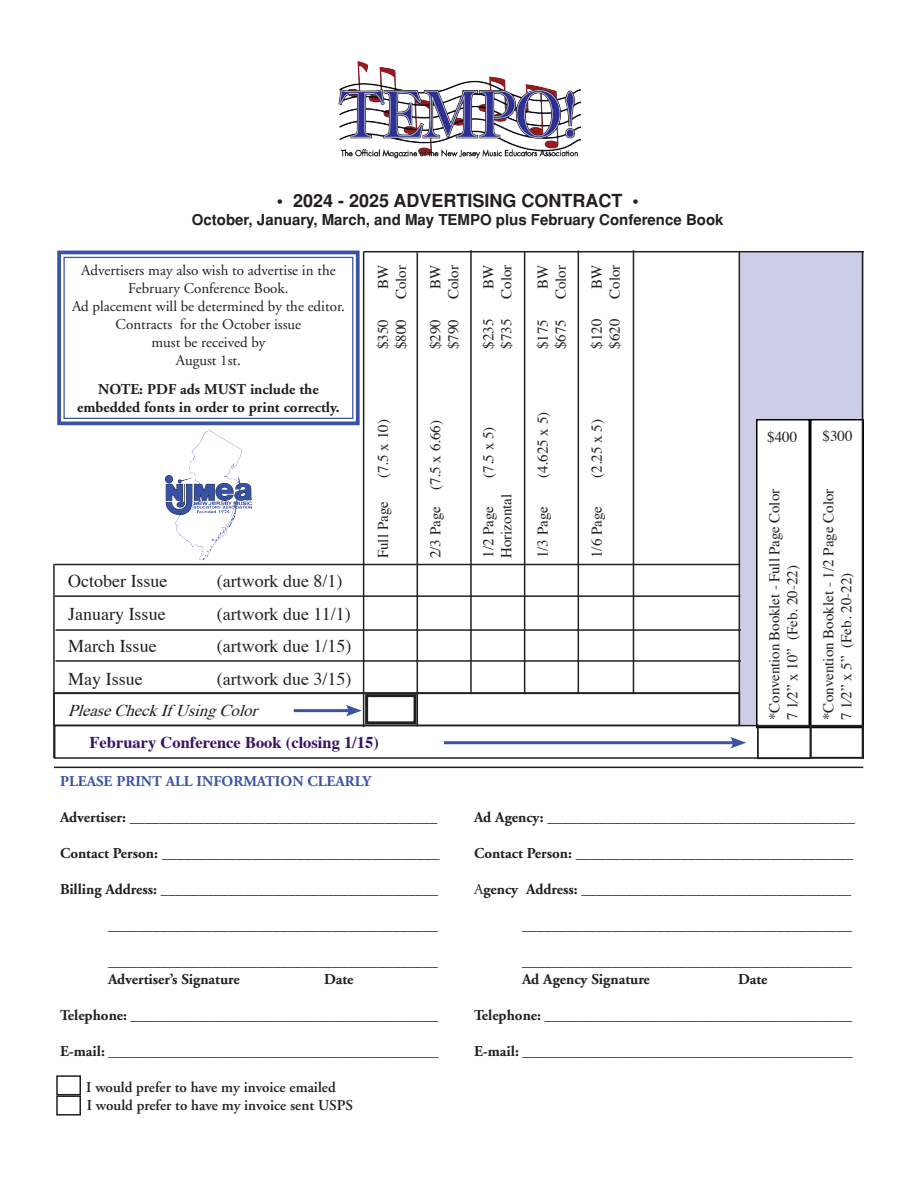
<style>
.page{position:relative;width:918px;height:1188px;background:#fff}
.page>*{position:absolute;margin:0;border:0;box-sizing:border-box;transform-origin:0 0}
.t1{font:18px "Times";color:#231f20}
.t2{font:700 18px "Helvetica";color:#231f20}
.t3{font:700 16.5px "Times";color:#351265}
.t4{font:italic 16.5px "Times";color:#231f20}
.t5{font:15px/18px "Adobe Garamond";color:#231f20;text-align:center}
.t6{font:15px/18px "Times";color:#231f20}
.t7{font:700 15px/18px "Adobe Garamond";color:#231f20;text-align:center}
.t8{font:600 15px/18px "Adobe Garamond";color:#231f20}
.t9{font:700 15px "Helvetica";color:#231f20}
.t10{font:700 15px "Adobe Garamond";color:#3a53a3}
.s1{font-weight:700}
</style>
<div class="page">
<div style="left:741px;top:251px;width:123px;height:474px;background:#cccee7"></div>
<img style="left:338px;top:61px;width:243px;height:98px">
<div style="left:757px;top:420px;width:52px;height:308px;background:#fff"></div>
<div style="left:756px;top:419px;width:54px;height:309px;border:2px solid #000"></div>
<div style="left:811px;top:420px;width:52px;height:308px;background:#fff"></div>
<div style="left:810px;top:419px;width:54px;height:309px;border:2px solid #000"></div>
<div style="left:54px;top:725px;width:810px;height:34px;border:2px solid #231f20"></div>
<div style="left:810px;top:726px;width:54px;height:32px;border:2px solid #231f20"></div>
<div style="left:757px;top:726px;width:54px;height:33px;border:2px solid #231f20"></div>
<svg style="left:57px;top:250px;width:303px;height:176px"></svg>
<div style="left:63px;top:257px;width:290px;height:162px;border:1px solid #3a53a3"></div>
<img style="left:164px;top:430px;width:88px;height:130px">
<hr style="left:55px;top:564px;width:685px;height:1px;background:#231f20">
<hr style="left:55px;top:595px;width:685px;height:2px;background:#231f20">
<hr style="left:56px;top:629px;width:685px;height:2px;background:#231f20">
<hr style="left:56px;top:660px;width:685px;height:2px;background:#231f20">
<hr style="left:54px;top:767px;width:809px;height:1px;background:#231f20">
<hr style="left:364px;top:251px;width:500px;height:1px;background:#231f20">
<hr style="left:363px;top:252px;width:1px;height:475px;background:#231f20">
<hr style="left:417px;top:252px;width:1px;height:474px;background:#231f20">
<hr style="left:470px;top:250px;width:2px;height:444px;background:#231f20">
<hr style="left:524px;top:252px;width:1px;height:442px;background:#231f20">
<hr style="left:578px;top:250px;width:1px;height:444px;background:#231f20">
<hr style="left:633px;top:250px;width:1px;height:444px;background:#231f20">
<hr style="left:739px;top:252px;width:1px;height:473px;background:#231f20">
<hr style="left:757px;top:724px;width:2px;height:34px;background:#231f20">
<hr style="left:810px;top:725px;width:2px;height:33px;background:#231f20">
<hr style="left:862px;top:726px;width:2px;height:33px;background:#231f20">
<hr style="left:53px;top:564px;width:2px;height:194px;background:#231f20">
<div style="left:53px;top:692px;width:687px;height:34px;border:2px solid #231f20"></div>
<hr style="left:294px;top:709px;width:57px;height:3px;background:#3a53a3">
<svg style="left:346px;top:705px;width:16px;height:11px"></svg>
<hr style="left:862px;top:252px;width:1px;height:506px;background:#231f20">
<hr style="left:444px;top:741px;width:292px;height:3px;background:#3a53a3">
<svg style="left:730px;top:737px;width:16px;height:12px"></svg>
<div style="left:56px;top:1075px;width:25px;height:20px;border:2px solid #231f20"></div>
<div style="left:56px;top:1095px;width:25px;height:21px;border:2px solid #231f20"></div>
<div style="left:365px;top:694px;width:52px;height:30px;border:3px solid #231f20"></div>
<p class="t2" style="left:277px;top:190px;width:364px">• 2024 - 2025 ADVERTISING CONTRACT •</p>
<p class="t9" style="left:192px;top:211px;width:533px">October, January, March, and May TEMPO plus February Conference Book</p>
<p class="t5" style="left:72px;top:262px;width:274px">Advertisers may also wish to advertise in the<br>February Conference Book.<br>Ad placement will be determined by the editor.<br>Contracts for the October issue<br>must be received by<br>August 1st.</p>
<p class="t7" style="left:77px;top:380px;width:264px">NOTE: PDF ads MUST include the embedded fonts in order to print correctly.</p>
<p class="t6" style="left:373px;top:289px;width:26px;rotate:-90deg">BW</p>
<p class="t6" style="left:391px;top:299px;width:36px;rotate:-90deg">Color</p>
<p class="t6" style="left:425px;top:289px;width:26px;rotate:-90deg">BW</p>
<p class="t6" style="left:443px;top:299px;width:36px;rotate:-90deg">Color</p>
<p class="t6" style="left:478px;top:289px;width:26px;rotate:-90deg">BW</p>
<p class="t6" style="left:496px;top:299px;width:36px;rotate:-90deg">Color</p>
<p class="t6" style="left:533px;top:289px;width:26px;rotate:-90deg">BW</p>
<p class="t6" style="left:551px;top:299px;width:36px;rotate:-90deg">Color</p>
<p class="t6" style="left:587px;top:289px;width:26px;rotate:-90deg">BW</p>
<p class="t6" style="left:605px;top:299px;width:36px;rotate:-90deg">Color</p>
<p class="t6" style="left:391px;top:349px;width:31px;rotate:-90deg">$800</p>
<p class="t6" style="left:373px;top:349px;width:31px;rotate:-90deg">$350</p>
<p class="t6" style="left:425px;top:349px;width:31px;rotate:-90deg">$290</p>
<p class="t6" style="left:443px;top:349px;width:31px;rotate:-90deg">$790</p>
<p class="t6" style="left:478px;top:349px;width:31px;rotate:-90deg">$235</p>
<p class="t6" style="left:496px;top:349px;width:31px;rotate:-90deg">$735</p>
<p class="t6" style="left:533px;top:349px;width:31px;rotate:-90deg">$175</p>
<p class="t6" style="left:551px;top:349px;width:31px;rotate:-90deg">$675</p>
<p class="t6" style="left:587px;top:349px;width:31px;rotate:-90deg">$120</p>
<p class="t6" style="left:605px;top:349px;width:31px;rotate:-90deg">$620</p>
<p class="t6" style="left:373px;top:478px;width:60px;rotate:-90deg">(7.5 x 10)</p>
<p class="t6" style="left:373px;top:558px;width:59px;rotate:-90deg">Full Page</p>
<p class="t6" style="left:425px;top:558px;width:140px;rotate:-90deg">2/3 Page (7.5 x 6.66)</p>
<p class="t6" style="left:478px;top:478px;width:53px;rotate:-90deg">(7.5 x 5)</p>
<p class="t6" style="left:496px;top:558px;width:66px;rotate:-90deg">Horizontal</p>
<p class="t6" style="left:478px;top:558px;width:54px;rotate:-90deg">1/2 Page</p>
<p class="t6" style="left:533px;top:478px;width:68px;rotate:-90deg">(4.625 x 5)</p>
<p class="t6" style="left:533px;top:558px;width:54px;rotate:-90deg">1/3 Page</p>
<p class="t6" style="left:587px;top:478px;width:60px;rotate:-90deg">(2.25 x 5)</p>
<p class="t6" style="left:587px;top:558px;width:54px;rotate:-90deg">1/6 Page</p>
<p class="t1" style="left:68px;top:565px;width:101px">October Issue</p>
<p class="t1" style="left:217px;top:565px;width:127px">(artwork due 8/1)</p>
<p class="t1" style="left:68px;top:597px;width:99px">January Issue</p>
<p class="t1" style="left:217px;top:597px;width:136px">(artwork due 11/1)</p>
<p class="t1" style="left:68px;top:629px;width:90px">March Issue</p>
<p class="t1" style="left:217px;top:629px;width:136px">(artwork due 1/15)</p>
<p class="t1" style="left:68px;top:662px;width:76px">May Issue</p>
<p class="t1" style="left:217px;top:662px;width:136px">(artwork due 3/15)</p>
<p class="t4" style="left:68px;top:695px;width:199px">PleaseCheckIfUsingColor</p>
<p class="t3" style="left:90px;top:727px;width:291px">February Conference Book (closing 1/15)</p>
<p class="t6" style="left:767px;top:426px;width:31px">$400</p>
<p class="t6" style="left:823px;top:426px;width:31px">$300</p>
<p class="t6" style="left:764px;top:720px;width:232px;rotate:-90deg">*Convention Booklet - Full Page Color<br>7 1⁄2” x 10” (Feb. 20-22)</p>
<p class="t6" style="left:818px;top:720px;width:233px;rotate:-90deg">*Convention Booklet - 1/2 Page Color<br>7 1⁄2” x 5” (Feb. 20-22)</p>
<p class="t10" style="left:60px;top:773px;width:313px">PLEASE PRINT ALL INFORMATION CLEARLY</p>
<p class="t5" style="left:60px;top:809px;width:379px"><span class="s1">Advertiser:</span> _________________________________________</p>
<p class="t5" style="left:60px;top:845px;width:381px"><span class="s1">Contact Person:</span> _____________________________________</p>
<p class="t5" style="left:60px;top:881px;width:380px"><span class="s1">Billing Address:</span> _____________________________________</p>
<p class="t5" style="left:108px;top:917px;width:331px">____________________________________________</p>
<p class="t5" style="left:108px;top:953px;width:331px">____________________________________________</p>
<p class="t7" style="left:108px;top:971px;width:133px">Advertiser’s Signature</p>
<p class="t7" style="left:324px;top:971px;width:31px">Date</p>
<p class="t5" style="left:60px;top:1007px;width:380px"><span class="s1">Telephone:</span> _________________________________________</p>
<p class="t5" style="left:60px;top:1043px;width:380px"><span class="s1">E-mail:</span> ____________________________________________</p>
<p class="t8" style="left:86px;top:1079px;width:268px">I would prefer to have my invoice emailed<br>I would prefer to have my invoice sent USPS</p>
<p class="t5" style="left:474px;top:809px;width:382px"><span class="s1">Ad Agency:</span> _________________________________________</p>
<p class="t5" style="left:474px;top:845px;width:381px"><span class="s1">Contact Person:</span> _____________________________________</p>
<p class="t5" style="left:474px;top:881px;width:379px">A<span class="s1">gency Address:</span> ____________________________________</p>
<p class="t5" style="left:522px;top:917px;width:331px">____________________________________________</p>
<p class="t5" style="left:522px;top:953px;width:331px">____________________________________________</p>
<p class="t7" style="left:522px;top:971px;width:129px">Ad Agency Signature</p>
<p class="t7" style="left:738px;top:971px;width:31px">Date</p>
<p class="t5" style="left:474px;top:1007px;width:380px"><span class="s1">Telephone:</span> _________________________________________</p>
<p class="t5" style="left:474px;top:1043px;width:380px"><span class="s1">E-mail:</span> ____________________________________________</p>
</div>
